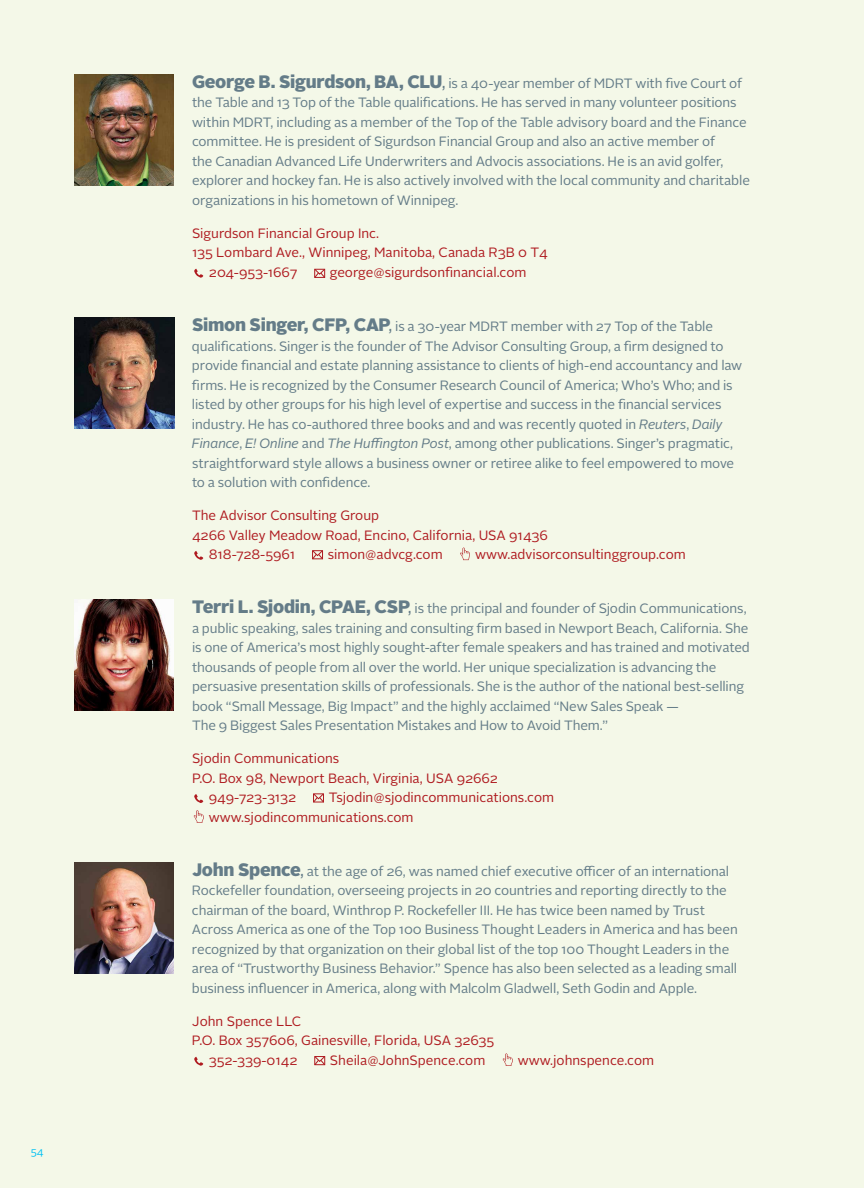
<style>
.page{position:relative;width:864px;height:1188px;background:#f4f8e8}
.page>*{position:absolute;margin:0;border:0;box-sizing:border-box;transform-origin:0 0}
.t1{font:13.5px/19.5px "Alright Sans";letter-spacing:-.01em;color:#647c88}
.t2{font:13.5px/19.5px "Alright Sans";color:#af1b20}
.t3{font:10.5px "Alright Sans";color:#00c0f3}
.s1{font-weight:900;font-size:18px}
.s2{font-size:18px}
.s3{font-style:italic}
</style>
<div class="page">
<img style="left:74px;top:74px;width:100px;height:111px">
<svg style="left:194px;top:269px;width:9px;height:9px"></svg>
<svg style="left:314px;top:268px;width:12px;height:10px"></svg>
<img style="left:74px;top:317px;width:100px;height:112px">
<svg style="left:194px;top:551px;width:9px;height:9px"></svg>
<svg style="left:312px;top:550px;width:11px;height:10px"></svg>
<svg style="left:460px;top:548px;width:10px;height:12px"></svg>
<img style="left:74px;top:600px;width:100px;height:111px">
<svg style="left:194px;top:794px;width:9px;height:9px"></svg>
<svg style="left:313px;top:793px;width:11px;height:10px"></svg>
<svg style="left:194px;top:810px;width:10px;height:13px"></svg>
<img style="left:74px;top:862px;width:100px;height:111px">
<svg style="left:194px;top:1057px;width:9px;height:9px"></svg>
<svg style="left:314px;top:1056px;width:12px;height:10px"></svg>
<svg style="left:503px;top:1053px;width:10px;height:13px"></svg>
<p class="t3" style="left:31px;top:1144px;width:14px">54</p>
<p class="t1" style="left:192px;top:74px;width:559px"><span class="s1">George B. Sigurdson, BA, CLU</span><span class="s2">,</span> is a 40-year member of MDRT with five Court of the Table and 13 Top of the Table qualifications. He has served in many volunteer positions within MDRT, including as a member of the Top of the Table advisory board and the Finance committee. He is president of Sigurdson Financial Group and also an active member of<br>the Canadian Advanced Life Underwriters and Advocis associations. He is an avid golfer, explorer and hockey fan. He is also actively involved with the local community and charitable organizations in his hometown of Winnipeg.</p>
<p class="t2" style="left:192px;top:224px;width:189px">Sigurdson Financial Group Inc.</p>
<p class="t2" style="left:192px;top:243px;width:357px">135 Lombard Ave., Winnipeg, Manitoba, Canada R3B 0 T4</p>
<p class="t2" style="left:209px;top:263px;width:90px">204-953-1667</p>
<p class="t2" style="left:330px;top:263px;width:198px">george@sigurdsonfinancial.com</p>
<p class="t1" style="left:192px;top:317px;width:552px"><span class="s1">Simon Singer, CFP, CAP</span><span class="s2">,</span> is a 30-year MDRT member with 27 Top of the Table qualifications. Singer is the founder of The Advisor Consulting Group, a firm designed to provide financial and estate planning assistance to clients of high-end accountancy and law firms. He is recognized by the Consumer Research Council of America; Who’s Who; and is listed by other groups for his high level of expertise and success in the financial services industry. He has co-authored three books and and was recently quoted in <span class="s3">Reuters</span>, <span class="s3">Daily Finance</span>, <span class="s3">E! Online</span> and <span class="s3">The Huffington Post</span>, among other publications. Singer’s pragmatic, straightforward style allows a business owner or retiree alike to feel empowered to move to a solution with confidence.</p>
<p class="t2" style="left:192px;top:506px;width:189px">The Advisor Consulting Group</p>
<p class="t2" style="left:192px;top:525px;width:357px">4266 Valley Meadow Road, Encino, California, USA 91436</p>
<p class="t2" style="left:209px;top:545px;width:88px">818-728-5961</p>
<p class="t2" style="left:328px;top:545px;width:117px">simon@advcg.com</p>
<p class="t2" style="left:475px;top:545px;width:212px">www.advisorconsultinggroup.com</p>
<p class="t1" style="left:192px;top:599px;width:559px"><span class="s1">Terri L. Sjodin, CPAE, CSP</span><span class="s2">,</span> is the principal and founder of Sjodin Communications, a public speaking, sales training and consulting firm based in Newport Beach, California. She is one of America’s most highly sought-after female speakers and has trained and motivated thousands of people from all over the world. Her unique specialization is advancing the persuasive presentation skills of professionals. She is the author of the national best-selling book “Small Message, Big Impact” and the highly acclaimed “New Sales Speak —<br>The 9 Biggest Sales Presentation Mistakes and How to Avoid Them.”</p>
<p class="t2" style="left:192px;top:749px;width:149px">Sjodin Communications</p>
<p class="t2" style="left:192px;top:769px;width:307px">P.O. Box 98, Newport Beach, Virginia, USA 92662</p>
<p class="t2" style="left:209px;top:788px;width:89px">949-723-3132</p>
<p class="t2" style="left:209px;top:788px;width:347px;text-indent:120px">Tsjodin@sjodincommunications.com www.sjodincommunications.com</p>
<p class="t1" style="left:192px;top:862px;width:547px"><span class="s1">John Spence</span><span class="s2">,</span> at the age of 26, was named chief executive officer of an international Rockefeller foundation, overseeing projects in 20 countries and reporting directly to the chairman of the board, Winthrop P. Rockefeller III. He has twice been named by Trust Across America as one of the Top 100 Business Thought Leaders in America and has been recognized by that organization on their global list of the top 100 Thought Leaders in the area of “Trustworthy Business Behavior.” Spence has also been selected as a leading small business influencer in America, along with Malcolm Gladwell, Seth Godin and Apple.</p>
<p class="t2" style="left:192px;top:1012px;width:111px">John Spence LLC</p>
<p class="t2" style="left:192px;top:1031px;width:304px">P.O. Box 357606, Gainesville, Florida, USA 32635</p>
<p class="t2" style="left:209px;top:1051px;width:90px">352-339-0142</p>
<p class="t2" style="left:330px;top:1051px;width:157px">Sheila@JohnSpence.com</p>
<p class="t2" style="left:518px;top:1051px;width:138px">www.johnspence.com</p>
</div>
